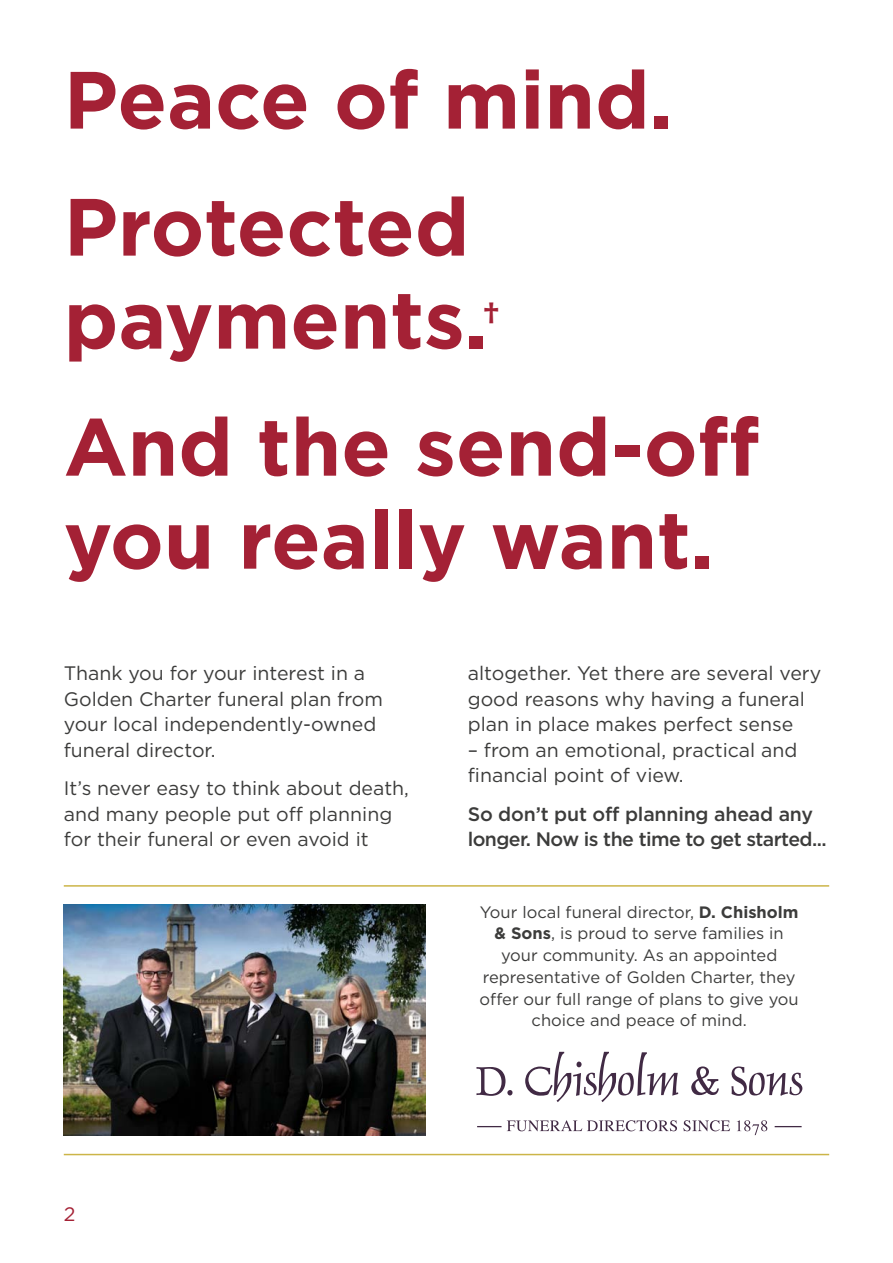
<style>
.page{position:relative;width:893px;height:1263px;background:#fff}
.page>*{position:absolute;margin:0;border:0;box-sizing:border-box;transform-origin:0 0}
.t1{font:700 81px/127.1px "Gotham";color:#a42135}
.t2{font:19.5px/25.5px "Gotham";color:#3c3c3b}
.t3{font:500 19.5px/25.5px "Gotham";letter-spacing:-.03em;color:#3c3c3b}
.t4{font:19.5px "Gotham";color:#a42135}
.t5{font:16.5px/21.8px "Gotham";color:#3c3c3b;text-align:center}
.s1{font-weight:700}
</style>
<div class="page">
<img style="left:64px;top:904px;width:361px;height:231px">
<hr style="left:64px;top:885px;width:765px;height:2px;background:#ccb548">
<hr style="left:64px;top:1154px;width:765px;height:1px;background:#ccb548">
<svg style="left:476px;top:1067px;width:36px;height:29px"></svg>
<svg style="left:525px;top:1052px;width:153px;height:50px"></svg>
<svg style="left:691px;top:1066px;width:28px;height:29px"></svg>
<svg style="left:731px;top:1066px;width:71px;height:30px"></svg>
<svg style="left:507px;top:1120px;width:170px;height:11px"></svg>
<svg style="left:683px;top:1120px;width:47px;height:11px"></svg>
<svg style="left:737px;top:1120px;width:30px;height:15px"></svg>
<svg style="left:477px;top:1126px;width:24px;height:1px"></svg>
<svg style="left:775px;top:1126px;width:27px;height:1px"></svg>
<h1 class="t1" style="left:64px;top:36px;width:611px">Peace of mind.<br>Protected</h1>
<h1 class="t1" style="left:64px;top:256px;width:697px">payments.<sup>†<br></sup>And the send-off</h1>
<h1 class="t1" style="left:64px;top:476px;width:652px">you really want.</h1>
<p class="t2" style="left:64px;top:661px;width:321px">Thank you for your interest in a<br>Golden Charter funeral plan from your local independently-owned funeral director.</p>
<p class="t2" style="left:64px;top:775px;width:347px">It’s never easy to think about death, and many people put off planning for their funeral or even avoid it</p>
<p class="t2" style="left:468px;top:661px;width:355px">altogether. Yet there are several very good reasons why having a funeral plan in place makes perfect sense</p>
<p class="t2" style="left:468px;top:737px;width:331px">– from an emotional, practical and financial point of view.</p>
<p class="t3" style="left:468px;top:801px;width:360px">So don’t put off planning ahead any longer. Now is the time to get started...</p>
<p class="t5" style="left:480px;top:901px;width:321px">Your local funeral director, <span class="s1">D. Chisholm &amp; Sons</span>, is proud to serve families in your community. As an appointed representative of Golden Charter, they offer our full range of plans to give you choice and peace of mind.</p>
<p class="t4" style="left:64px;top:1202px;width:13px">2</p>
</div>
